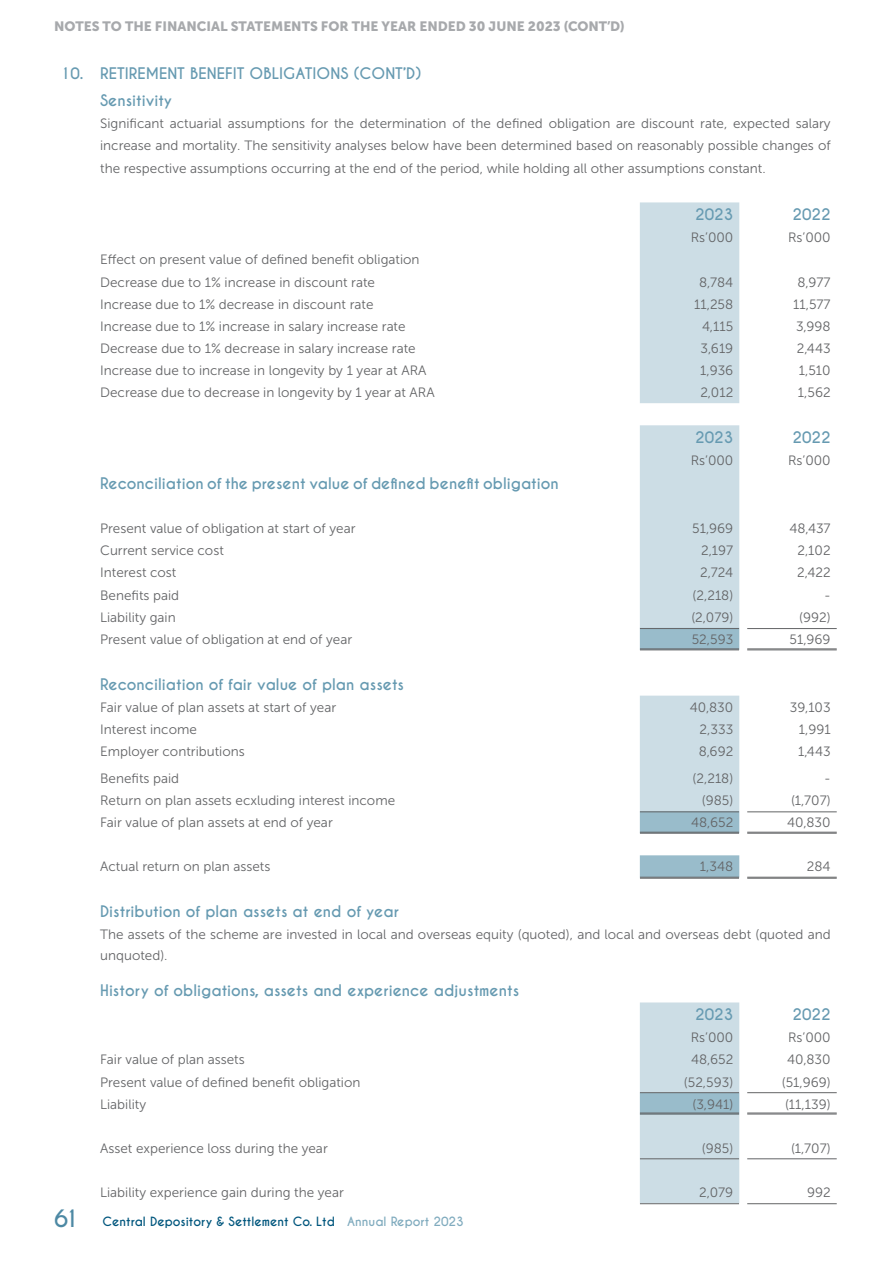
<style>
.page{position:relative;width:893px;height:1263px;background:#fff}
.page>*{position:absolute;margin:0;border:0;box-sizing:border-box;transform-origin:0 0}
.t1{font:700 15px/26.8px "Caviar Dreams";color:#669ab1}
.t2{font:13.5px/22.5px "Museo Sans 300";color:#636466}
.t3{font:13.5px "Museo Sans 900";color:#a7a9ac}
.t4{font:700 12px "Caviar Dreams";color:#00567d}
.s1{font-size:22.5px;color:#4d89a4}
.s2{color:#80abbe}
</style>
<div class="page">
<div style="left:640px;top:202px;width:99px;height:1001px;background:#ccdde5"></div>
<svg style="left:640px;top:629px;width:99px;height:484px"></svg>
<hr style="left:640px;top:649px;width:99px;height:1px;background:#636466">
<hr style="left:640px;top:650px;width:99px;height:1px;background:#636466">
<hr style="left:747px;top:649px;width:90px;height:1px;background:#636466">
<hr style="left:747px;top:650px;width:90px;height:1px;background:#636466">
<hr style="left:640px;top:628px;width:99px;height:1px;background:#636466">
<hr style="left:747px;top:628px;width:90px;height:1px;background:#636466">
<hr style="left:640px;top:832px;width:99px;height:1px;background:#636466">
<hr style="left:640px;top:833px;width:99px;height:1px;background:#636466">
<hr style="left:747px;top:832px;width:90px;height:1px;background:#636466">
<hr style="left:747px;top:833px;width:90px;height:1px;background:#636466">
<hr style="left:640px;top:811px;width:99px;height:1px;background:#636466">
<hr style="left:747px;top:811px;width:90px;height:1px;background:#636466">
<hr style="left:640px;top:877px;width:99px;height:1px;background:#636466">
<hr style="left:640px;top:878px;width:99px;height:1px;background:#636466">
<hr style="left:747px;top:877px;width:90px;height:1px;background:#636466">
<hr style="left:747px;top:878px;width:90px;height:1px;background:#636466">
<hr style="left:640px;top:1113px;width:99px;height:1px;background:#636466">
<hr style="left:640px;top:1114px;width:99px;height:1px;background:#636466">
<hr style="left:747px;top:1113px;width:90px;height:1px;background:#636466">
<hr style="left:747px;top:1114px;width:90px;height:1px;background:#636466">
<hr style="left:640px;top:1092px;width:99px;height:1px;background:#636466">
<hr style="left:747px;top:1092px;width:90px;height:1px;background:#636466">
<hr style="left:640px;top:1158px;width:99px;height:1px;background:#636466">
<hr style="left:747px;top:1158px;width:90px;height:1px;background:#636466">
<hr style="left:640px;top:1203px;width:99px;height:1px;background:#636466">
<hr style="left:747px;top:1203px;width:90px;height:1px;background:#636466">
<p class="t3" style="left:54px;top:19px;width:572px">NOTES TO THE FINANCIAL STATEMENTS FOR THE YEAR ENDED 30 JUNE 2023 (CONT’D)</p>
<p class="t1" style="left:100px;top:60px;width:322px;text-indent:-40px">10. RETIREMENT BENEFIT OBLIGATIONS (CONT’D)<br>Sensitivity</p>
<p class="t2" style="left:100px;top:112px;width:732px;text-align:justify">Significant actuarial assumptions for the determination of the defined obligation are discount rate, expected salary increase and mortality. The sensitivity analyses below have been determined based on reasonably possible changes of the respective assumptions occurring at the end of the period, while holding all other assumptions constant.</p>
<p class="t1" style="left:695px;top:201px;width:40px">2023</p>
<p class="t1" style="left:792px;top:201px;width:40px">2022</p>
<p class="t2" style="left:691px;top:226px;width:44px">Rs’000</p>
<p class="t2" style="left:788px;top:226px;width:44px">Rs’000</p>
<p class="t2" style="left:100px;top:249px;width:321px">Effect on present value of defined benefit obligation<br>Decrease due to 1% increase in discount rate</p>
<p class="t2" style="left:699px;top:271px;width:36px">8,784</p>
<p class="t2" style="left:797px;top:271px;width:35px">8,977</p>
<p class="t2" style="left:100px;top:293px;width:275px">Increase due to 1% decrease in discount rate</p>
<p class="t2" style="left:694px;top:293px;width:41px">11,258</p>
<p class="t2" style="left:793px;top:293px;width:39px">11,577</p>
<p class="t2" style="left:100px;top:315px;width:307px">Increase due to 1% increase in salary increase rate</p>
<p class="t2" style="left:702px;top:315px;width:33px">4,115</p>
<p class="t2" style="left:796px;top:315px;width:36px">3,998</p>
<p class="t2" style="left:100px;top:337px;width:317px">Decrease due to 1% decrease in salary increase rate</p>
<p class="t2" style="left:701px;top:337px;width:34px">3,619</p>
<p class="t2" style="left:797px;top:337px;width:35px">2,443</p>
<p class="t2" style="left:100px;top:359px;width:328px">Increase due to increase in longevity by 1 year at ARA</p>
<p class="t2" style="left:700px;top:359px;width:35px">1,936</p>
<p class="t2" style="left:799px;top:359px;width:33px">1,510</p>
<p class="t2" style="left:100px;top:381px;width:336px">Decrease due to decrease in longevity by 1 year at ARA</p>
<p class="t2" style="left:700px;top:381px;width:34px">2,012</p>
<p class="t2" style="left:798px;top:381px;width:34px">1,562</p>
<p class="t1" style="left:695px;top:424px;width:40px">2023</p>
<p class="t1" style="left:792px;top:424px;width:40px">2022</p>
<p class="t2" style="left:691px;top:449px;width:44px">Rs’000</p>
<p class="t2" style="left:788px;top:449px;width:44px">Rs’000</p>
<p class="t1" style="left:100px;top:470px;width:460px">Reconciliation of the present value of defined benefit obligation</p>
<p class="t2" style="left:100px;top:517px;width:257px">Present value of obligation at start of year</p>
<p class="t2" style="left:692px;top:517px;width:43px">51,969</p>
<p class="t2" style="left:789px;top:517px;width:43px">48,437</p>
<p class="t2" style="left:100px;top:539px;width:125px">Current service cost</p>
<p class="t2" style="left:701px;top:539px;width:34px">2,197</p>
<p class="t2" style="left:797px;top:539px;width:35px">2,102</p>
<p class="t2" style="left:100px;top:562px;width:78px">Interest cost</p>
<p class="t2" style="left:700px;top:562px;width:35px">2,724</p>
<p class="t2" style="left:797px;top:562px;width:35px">2,422</p>
<p class="t2" style="left:100px;top:584px;width:81px">Benefits paid</p>
<p class="t2" style="left:692px;top:584px;width:42px">(2,218)</p>
<p class="t2" style="left:824px;top:584px;width:8px">-</p>
<p class="t2" style="left:100px;top:606px;width:77px">Liability gain</p>
<p class="t2" style="left:691px;top:606px;width:43px">(2,079)</p>
<p class="t2" style="left:799px;top:606px;width:33px">(992)</p>
<p class="t2" style="left:100px;top:628px;width:253px">Present value of obligation at end of year</p>
<p class="t2" style="left:692px;top:628px;width:43px">52,593</p>
<p class="t2" style="left:790px;top:628px;width:43px">51,969</p>
<p class="t1" style="left:100px;top:671px;width:305px">Reconciliation of fair value of plan assets</p>
<p class="t2" style="left:100px;top:696px;width:238px">Fair value of plan assets at start of year</p>
<p class="t2" style="left:690px;top:696px;width:45px">40,830</p>
<p class="t2" style="left:790px;top:696px;width:42px">39,103</p>
<p class="t2" style="left:100px;top:718px;width:98px">Interest income</p>
<p class="t2" style="left:700px;top:718px;width:35px">2,333</p>
<p class="t2" style="left:799px;top:718px;width:33px">1,991</p>
<p class="t2" style="left:100px;top:740px;width:146px">Employer contributions</p>
<p class="t2" style="left:699px;top:740px;width:36px">8,692</p>
<p class="t2" style="left:798px;top:740px;width:34px">1,443</p>
<p class="t2" style="left:100px;top:767px;width:81px">Benefits paid</p>
<p class="t2" style="left:692px;top:767px;width:42px">(2,218)</p>
<p class="t2" style="left:824px;top:767px;width:8px">-</p>
<p class="t2" style="left:100px;top:789px;width:296px">Return on plan assets ecxluding interest income</p>
<p class="t2" style="left:702px;top:789px;width:33px">(985)</p>
<p class="t2" style="left:791px;top:789px;width:41px">(1,707)</p>
<p class="t2" style="left:100px;top:811px;width:234px">Fair value of plan assets at end of year</p>
<p class="t2" style="left:691px;top:811px;width:44px">48,652</p>
<p class="t2" style="left:787px;top:811px;width:45px">40,830</p>
<p class="t2" style="left:100px;top:856px;width:172px">Actual return on plan assets</p>
<p class="t2" style="left:700px;top:856px;width:35px">1,348</p>
<p class="t2" style="left:807px;top:856px;width:25px">284</p>
<p class="t1" style="left:100px;top:899px;width:300px">Distribution of plan assets at end of year</p>
<p class="t2" style="left:100px;top:924px;width:732px;line-height:21px">The assets of the scheme are invested in local and overseas equity (quoted), and local and overseas debt (quoted and unquoted).</p>
<p class="t1" style="left:100px;top:978px;width:421px">History of obligations, assets and experience adjustments</p>
<p class="t1" style="left:695px;top:1001px;width:40px">2023</p>
<p class="t1" style="left:792px;top:1001px;width:40px">2022</p>
<p class="t2" style="left:691px;top:1026px;width:44px">Rs’000</p>
<p class="t2" style="left:788px;top:1026px;width:44px">Rs’000</p>
<p class="t2" style="left:100px;top:1049px;width:146px">Fair value of plan assets</p>
<p class="t2" style="left:691px;top:1049px;width:44px">48,652</p>
<p class="t2" style="left:787px;top:1049px;width:45px">40,830</p>
<p class="t2" style="left:100px;top:1071px;width:262px">Present value of defined benefit obligation</p>
<p class="t2" style="left:684px;top:1071px;width:51px">(52,593)</p>
<p class="t2" style="left:782px;top:1071px;width:50px">(51,969)</p>
<p class="t2" style="left:100px;top:1093px;width:47px">Liability</p>
<p class="t2" style="left:693px;top:1093px;width:42px">(3,941)</p>
<p class="t2" style="left:785px;top:1093px;width:47px">(11,139)</p>
<p class="t2" style="left:100px;top:1137px;width:229px">Asset experience loss during the year</p>
<p class="t2" style="left:702px;top:1137px;width:33px">(985)</p>
<p class="t2" style="left:791px;top:1137px;width:41px">(1,707)</p>
<p class="t2" style="left:100px;top:1181px;width:245px">Liability experience gain during the year</p>
<p class="t2" style="left:699px;top:1181px;width:36px">2,079</p>
<p class="t2" style="left:807px;top:1181px;width:25px">992</p>
<p class="t4" style="left:54px;top:1214px;width:411px"><span class="s1">61</span> Central Depository &amp; Settlement Co. Ltd <span class="s2">Annual Report 2023</span></p>
</div>
